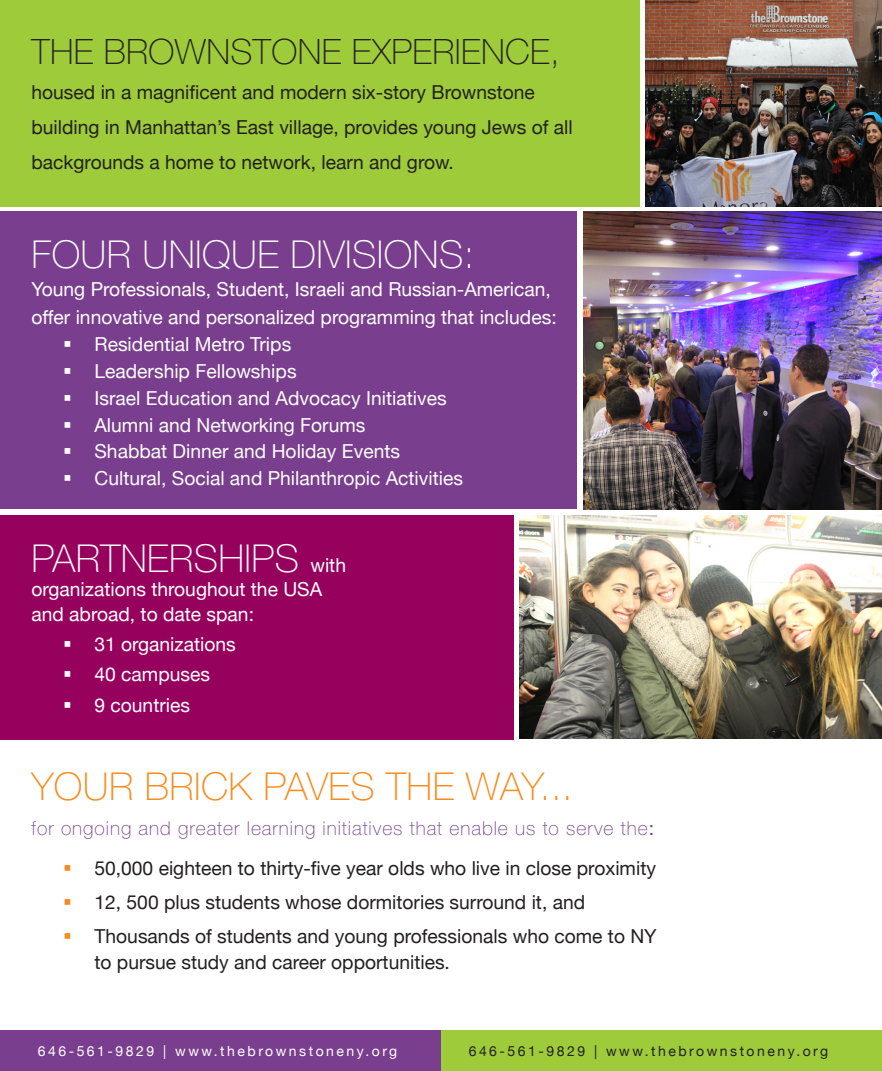
<style>
.page{position:relative;width:882px;height:1071px;background:#fff}
.page>*{position:absolute;margin:0;border:0;box-sizing:border-box;transform-origin:0 0}
.t1{font:100 38.5px "Helvetica Neue";letter-spacing:.01em;color:#fff}
.t2{font:100 38.5px "Helvetica Neue";letter-spacing:.01em;color:#f68c1f}
.t3{font:100 35px "Helvetica Neue";letter-spacing:.01em;color:#231f20}
.t4{font:19.25px/28px "Helvetica Neue";color:#fff}
.t5{font:19.25px/35px "Helvetica Neue";color:#231f20}
.t6{font:100 19.25px "Helvetica Neue";letter-spacing:.05em;color:#793e8d}
.t7{font:14px "Helvetica Neue";letter-spacing:.18em;color:#fff}
.t8{font:14px "Helvetica Neue";letter-spacing:.18em;color:#231f20}
.s1{font-weight:400;font-size:19.25px}
.s2{font-weight:400}
.s3{color:#f68c1f}
</style>
<div class="page">
<div style="left:0;top:515px;width:513px;height:224px;background:#97015e"></div>
<div style="left:0;top:212px;width:576px;height:297px;background:#793e8d"></div>
<div style="left:0;top:0;width:639px;height:207px;background:#9ecb3a"></div>
<div style="left:441px;top:1031px;width:441px;height:40px;background:#9ecb3a"></div>
<div style="left:0;top:1031px;width:441px;height:40px;background:#793e8d"></div>
<img style="left:646px;top:0;width:236px;height:207px">
<img style="left:583px;top:212px;width:299px;height:297px">
<img style="left:520px;top:515px;width:362px;height:224px">
<p class="t3" style="left:32px;top:32px;width:530px">THE BROWNSTONE EXPERIENCE,</p>
<p class="t5" style="left:32px;top:76px;width:543px">housed in a magnificent and modern six-story Brownstone building in Manhattan’s East village, provides young Jews of all backgrounds a home to network, learn and grow.</p>
<p class="t1" style="left:32px;top:233px;width:444px">FOUR UNIQUE DIVISIONS:</p>
<p class="t4" style="left:32px;top:277px;width:527px">Young Professionals, Student, Israeli and Russian-American, offer innovative and personalized programming that includes:</p>
<p class="t4" style="left:63px;top:331px;width:230px">▪ Residential Metro Trips</p>
<p class="t4" style="left:63px;top:358px;width:235px">▪ Leadership Fellowships</p>
<p class="t4" style="left:63px;top:385px;width:385px">▪ Israel Education and Advocacy Initiatives</p>
<p class="t4" style="left:63px;top:412px;width:304px">▪ Alumni and Networking Forums</p>
<p class="t4" style="left:63px;top:439px;width:339px">▪ Shabbat Dinner and Holiday Events</p>
<p class="t4" style="left:63px;top:465px;width:402px">▪ Cultural, Social and Philanthropic Activities</p>
<p class="t1" style="left:32px;top:536px;width:316px">PARTNERSHIPS <span class="s1">with</span></p>
<p class="t4" style="left:32px;top:578px;width:292px;line-height:24.5px">organizations throughout the USA and abroad, to date span:</p>
<p class="t4" style="left:63px;top:631px;width:174px">▪ 31 organizations</p>
<p class="t4" style="left:63px;top:661px;width:149px">▪ 40 campuses</p>
<p class="t4" style="left:63px;top:692px;width:129px">▪ 9 countries</p>
<p class="t2" style="left:32px;top:764px;width:543px">YOUR BRICK PAVES THE WAY...</p>
<p class="t6" style="left:32px;top:817px;width:624px">for ongoing and greater learning initiatives that enable us to serve the<span class="s2">:</span></p>
<p class="t5" style="left:63px;top:852px;width:595px"><span class="s3">▪</span> 50,000 eighteen to thirty-five year olds who live in close proximity</p>
<p class="t5" style="left:63px;top:886px;width:524px"><span class="s3">▪</span> 12, 500 plus students whose dormitories surround it, and</p>
<p class="t5" style="left:94px;top:924px;width:564px;line-height:25.9px;text-indent:-32px"><span class="s3">▪</span> Thousands of students and young professionals who come to NY to pursue study and career opportunities.</p>
<p class="t7" style="left:38px;top:1041px;width:361px">646-561-9829 | www.thebrownstoneny.org</p>
<p class="t8" style="left:469px;top:1041px;width:361px">646-561-9829 | www.thebrownstoneny.org</p>
</div>
